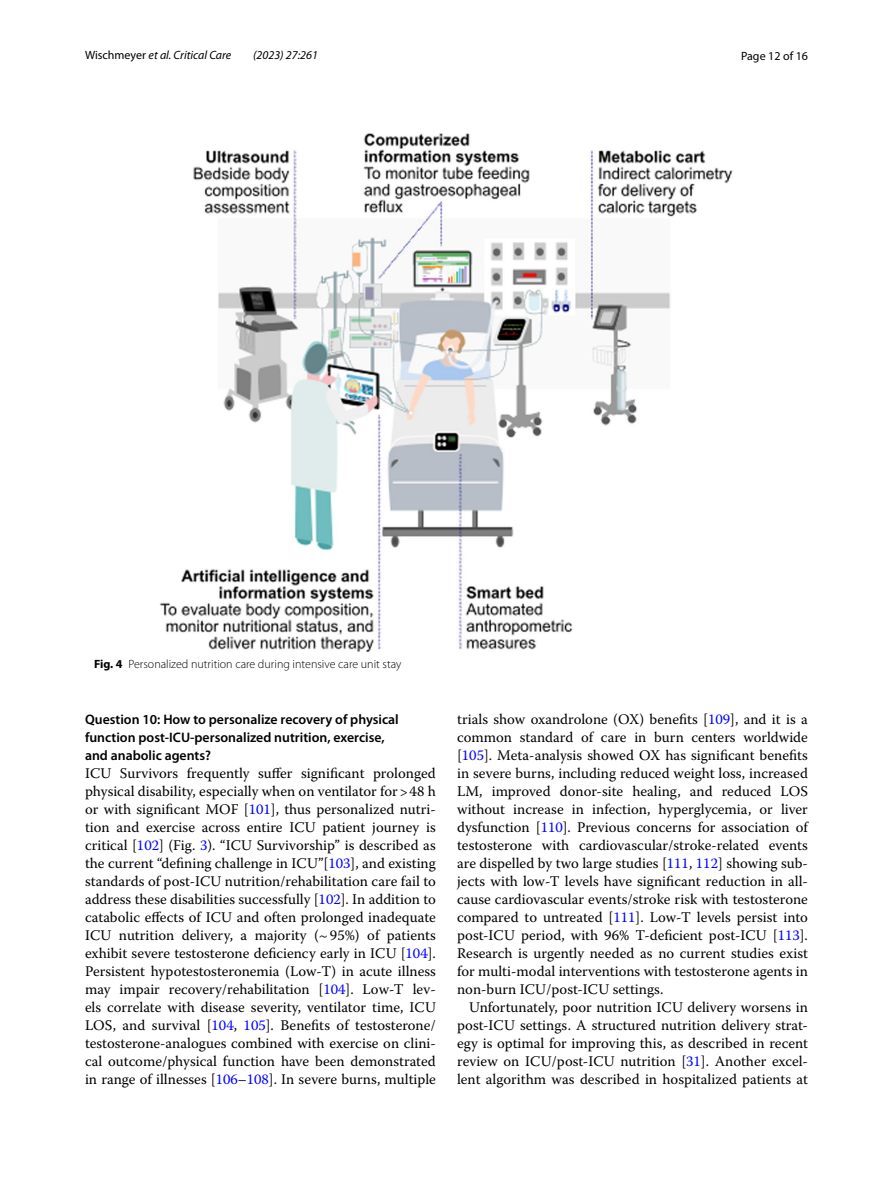
<style>
.page{position:relative;width:893px;height:1187px;background:#fff}
.page>*{position:absolute;margin:0;border:0;box-sizing:border-box;transform-origin:0 0}
.t1{font:14.7px/18px "Warnock Pro";color:#000;text-align:justify}
.t2{font:600 13.8px/18px "Myriad Pro";color:#000}
.t3{font:300 12px "Myriad Pro";color:#000}
.t4{font:italic 12px "Myriad Pro";color:#000}
.t5{font:12px "Myriad Pro";color:#000}
.s1{font-style:normal}
.s2{font-weight:700}
.s3{color:#00f}
</style>
<div class="page">
<img style="left:160px;top:133px;width:573px;height:519px">
<p class="t4" style="left:85px;top:48px;width:148px"><span class="s1">Wischmeyer</span> et al. Critical Care</p>
<p class="t4" style="left:253px;top:48px;width:66px">(2023) 27:261</p>
<p class="t5" style="left:741px;top:48px;width:68px">Page 12 of 16</p>
<p class="t3" style="left:94px;top:657px;width:309px"><span class="s2">Fig. 4</span> Personalized nutrition care during intensive care unit stay</p>
<p class="t2" style="left:85px;top:709px;width:315px">Question 10: How to personalize recovery of physical function post‑ICU‑personalized nutrition, exercise, and anabolic agents?</p>
<p class="t1" style="left:85px;top:763px;width:352px">ICU Survivors frequently suffer significant prolonged physical disability, especially when on ventilator for&gt;48 h or with significant MOF [<span class="s3">101</span>], thus personalized nutri&shy;tion and exercise across entire ICU patient journey is critical [<span class="s3">102</span>] (Fig. <span class="s3">3</span>). “ICU Survivorship” is described as the current “defining challenge in ICU”[<span class="s3">103</span>], and existing standards of post-ICU nutrition/rehabilitation care fail to address these disabilities successfully [<span class="s3">102</span>]. In addition to catabolic effects of ICU and often prolonged inadequate ICU nutrition delivery, a majority (~95%) of patients exhibit severe testosterone deficiency early in ICU [<span class="s3">104</span>].<br>Persistent hypotestosteronemia (Low-T) in acute illness may impair recovery/rehabilitation [<span class="s3">104</span>]. Low-T lev&shy;els correlate with disease severity, ventilator time, ICU LOS, and survival [<span class="s3">104</span>, <span class="s3">105</span>]. Benefits of testosterone/ testosterone-analogues combined with exercise on clini&shy;cal outcome/physical function have been demonstrated in range of illnesses [<span class="s3">106</span>–<span class="s3">108</span>]. In severe burns, multiple</p>
<p class="t1" style="left:457px;top:710px;width:352px">trials show oxandrolone (OX) benefits [<span class="s3">109</span>], and it is a common standard of care in burn centers worldwide [<span class="s3">105</span>]. Meta-analysis showed OX has significant benefits in severe burns, including reduced weight loss, increased LM, improved donor-site healing, and reduced LOS without increase in infection, hyperglycemia, or liver dysfunction [<span class="s3">110</span>]. Previous concerns for association of testosterone with cardiovascular/stroke-related events are dispelled by two large studies [<span class="s3">111</span>, <span class="s3">112</span>] showing sub&shy;jects with low-T levels have significant reduction in all&shy;cause cardiovascular events/stroke risk with testosterone compared to untreated [<span class="s3">111</span>]. Low-T levels persist into post-ICU period, with 96% T-deficient post-ICU [<span class="s3">113</span>].<br>Research is urgently needed as no current studies exist for multi-modal interventions with testosterone agents in non-burn ICU/post-ICU settings.</p>
<p class="t1" style="left:457px;top:998px;width:352px;text-indent:12px">Unfortunately, poor nutrition ICU delivery worsens in post-ICU settings. A structured nutrition delivery strat&shy;egy is optimal for improving this, as described in recent review on ICU/post-ICU nutrition [<span class="s3">31</span>]. Another excel&shy;lent algorithm was described in hospitalized patients at</p>
</div>
